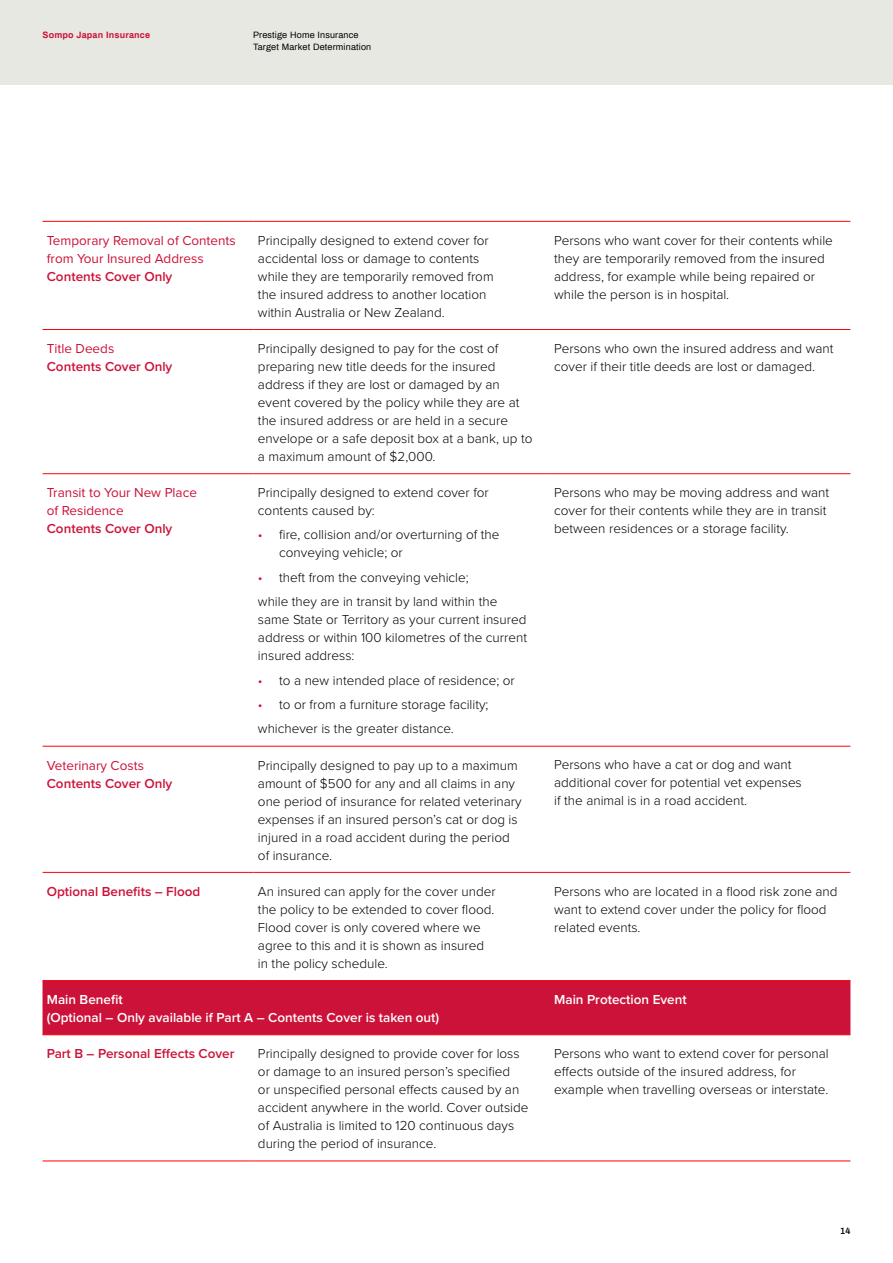
<style>
.page{position:relative;width:893px;height:1263px;background:#fff}
.page>*{position:absolute;margin:0;border:0;box-sizing:border-box;transform-origin:0 0}
.t1{font:300 13.5px/18px "Proxima Nova";color:#000}
.t2{font:600 13.5px "Proxima Nova";color:#cc1238}
.t3{font:13.5px/18px "Proxima Nova";color:#cc1238}
.t4{font:600 13.5px/18px "Proxima Nova";color:#fff}
.t5{font:9px/12px "Archivo";letter-spacing:.02em;color:#000}
.t6{font:700 9px "Archivo";letter-spacing:.02em;color:#cc1238}
.t7{font:600 9px "Archivo";color:#000}
.s1{color:#cc1238}
</style>
<div class="page">
<div style="left:0;top:0;width:893px;height:85px;background:#e8e8e3"></div>
<div style="left:43px;top:981px;width:807px;height:53px;background:#cc1238"></div>
<hr style="left:43px;top:221px;width:211px;height:1px;background:#f00">
<hr style="left:254px;top:221px;width:296px;height:1px;background:#f00">
<hr style="left:550px;top:221px;width:300px;height:1px;background:#f00">
<hr style="left:43px;top:329px;width:211px;height:1px;background:#f00">
<hr style="left:254px;top:329px;width:296px;height:1px;background:#f00">
<hr style="left:550px;top:329px;width:300px;height:1px;background:#f00">
<hr style="left:43px;top:473px;width:211px;height:1px;background:#f00">
<hr style="left:254px;top:473px;width:296px;height:1px;background:#f00">
<hr style="left:550px;top:473px;width:300px;height:1px;background:#f00">
<hr style="left:43px;top:746px;width:211px;height:1px;background:#f00">
<hr style="left:254px;top:746px;width:296px;height:1px;background:#f00">
<hr style="left:550px;top:746px;width:300px;height:1px;background:#f00">
<hr style="left:43px;top:872px;width:211px;height:1px;background:#f00">
<hr style="left:254px;top:872px;width:296px;height:1px;background:#f00">
<hr style="left:550px;top:872px;width:300px;height:1px;background:#f00">
<hr style="left:43px;top:980px;width:211px;height:1px;background:#f00">
<hr style="left:254px;top:980px;width:296px;height:1px;background:#f00">
<hr style="left:550px;top:980px;width:300px;height:1px;background:#f00">
<hr style="left:43px;top:1034px;width:211px;height:1px;background:#f00">
<hr style="left:254px;top:1034px;width:296px;height:1px;background:#f00">
<hr style="left:550px;top:1034px;width:300px;height:1px;background:#f00">
<hr style="left:43px;top:1161px;width:211px;height:1px;background:#f00">
<hr style="left:254px;top:1161px;width:296px;height:1px;background:#f00">
<hr style="left:550px;top:1161px;width:300px;height:1px;background:#f00">
<p class="t6" style="left:43px;top:29px;width:109px">Sompo Japan Insurance</p>
<p class="t5" style="left:253px;top:29px;width:120px">Prestige Home Insurance<br>Target Market Determination</p>
<p class="t3" style="left:47px;top:232px;width:191px">Temporary Removal of Contents from Your Insured Address</p>
<p class="t2" style="left:47px;top:268px;width:127px">Contents Cover Only</p>
<p class="t1" style="left:258px;top:231px;width:237px">Principally designed to extend cover for accidental loss or damage to contents while they are temporarily removed from the insured address to another location within Australia or New Zealand.</p>
<p class="t1" style="left:554px;top:231px;width:280px">Persons who want cover for their contents while they are temporarily removed from the insured address, for example while being repaired or while the person is in hospital.</p>
<p class="t3" style="left:47px;top:340px;width:69px">Title Deeds</p>
<p class="t2" style="left:47px;top:358px;width:127px">Contents Cover Only</p>
<p class="t1" style="left:258px;top:340px;width:276px">Principally designed to pay for the cost of preparing new title deeds for the insured address if they are lost or damaged by an event covered by the policy while they are at the insured address or are held in a secure envelope or a safe deposit box at a bank, up to a maximum amount of $2,000.</p>
<p class="t1" style="left:554px;top:340px;width:281px">Persons who own the insured address and want cover if their title deeds are lost or damaged.</p>
<p class="t3" style="left:47px;top:484px;width:152px">Transit to Your New Place of Residence</p>
<p class="t2" style="left:47px;top:520px;width:127px">Contents Cover Only</p>
<p class="t1" style="left:258px;top:484px;width:232px">Principally designed to extend cover for contents caused by:</p>
<p class="t1" style="left:279px;top:526px;width:222px;text-indent:-21px"><span class="s1">•</span> fire, collision and/or overturning of the conveying vehicle; or</p>
<p class="t1" style="left:258px;top:565px;width:241px;line-height:24.5px"><span class="s1">•</span> theft from the conveying vehicle; while they are in transit by land within the</p>
<p class="t1" style="left:258px;top:611px;width:271px;text-align:justify">same State or Territory as your current insured address or within 100 kilometres of the current insured address:</p>
<p class="t1" style="left:258px;top:671px;width:258px"><span class="s1">•</span> to a new intended place of residence; or</p>
<p class="t1" style="left:258px;top:692px;width:232px;line-height:24.5px"><span class="s1">•</span> to or from a furniture storage facility; whichever is the greater distance.</p>
<p class="t1" style="left:554px;top:484px;width:276px">Persons who may be moving address and want cover for their contents while they are in transit between residences or a storage facility.</p>
<p class="t3" style="left:47px;top:756px;width:99px">Veterinary Costs</p>
<p class="t2" style="left:47px;top:775px;width:127px">Contents Cover Only</p>
<p class="t1" style="left:258px;top:756px;width:265px">Principally designed to pay up to a maximum amount of $500 for any and all claims in any one period of insurance for related veterinary expenses if an insured person’s cat or dog is injured in a road accident during the period of insurance.</p>
<p class="t1" style="left:554px;top:756px;width:249px">Persons who have a cat or dog and want additional cover for potential vet expenses if the animal is in a road accident.</p>
<p class="t2" style="left:47px;top:883px;width:155px">Optional Benefits – Flood</p>
<p class="t1" style="left:258px;top:882px;width:239px">An insured can apply for the cover under the policy to be extended to cover flood.<br>Flood cover is only covered where we agree to this and it is shown as insured in the policy schedule.</p>
<p class="t1" style="left:554px;top:882px;width:285px">Persons who are located in a flood risk zone and want to extend cover under the policy for flood related events.</p>
<p class="t4" style="left:47px;top:991px;width:394px">Main Benefit<br>(Optional – Only available if Part A – Contents Cover is taken out)</p>
<p class="t4" style="left:554px;top:991px;width:134px">Main Protection Event</p>
<p class="t2" style="left:47px;top:1045px;width:189px">Part B – Personal Effects Cover</p>
<p class="t1" style="left:258px;top:1045px;width:272px">Principally designed to provide cover for loss or damage to an insured person’s specified<br>or unspecified personal effects caused by an accident anywhere in the world. Cover outside of Australia is limited to 120 continuous days during the period of insurance.</p>
<p class="t1" style="left:554px;top:1045px;width:276px">Persons who want to extend cover for personal effects outside of the insured address, for example when travelling overseas or interstate.</p>
<p class="t7" style="left:840px;top:1224px;width:12px">14</p>
</div>
